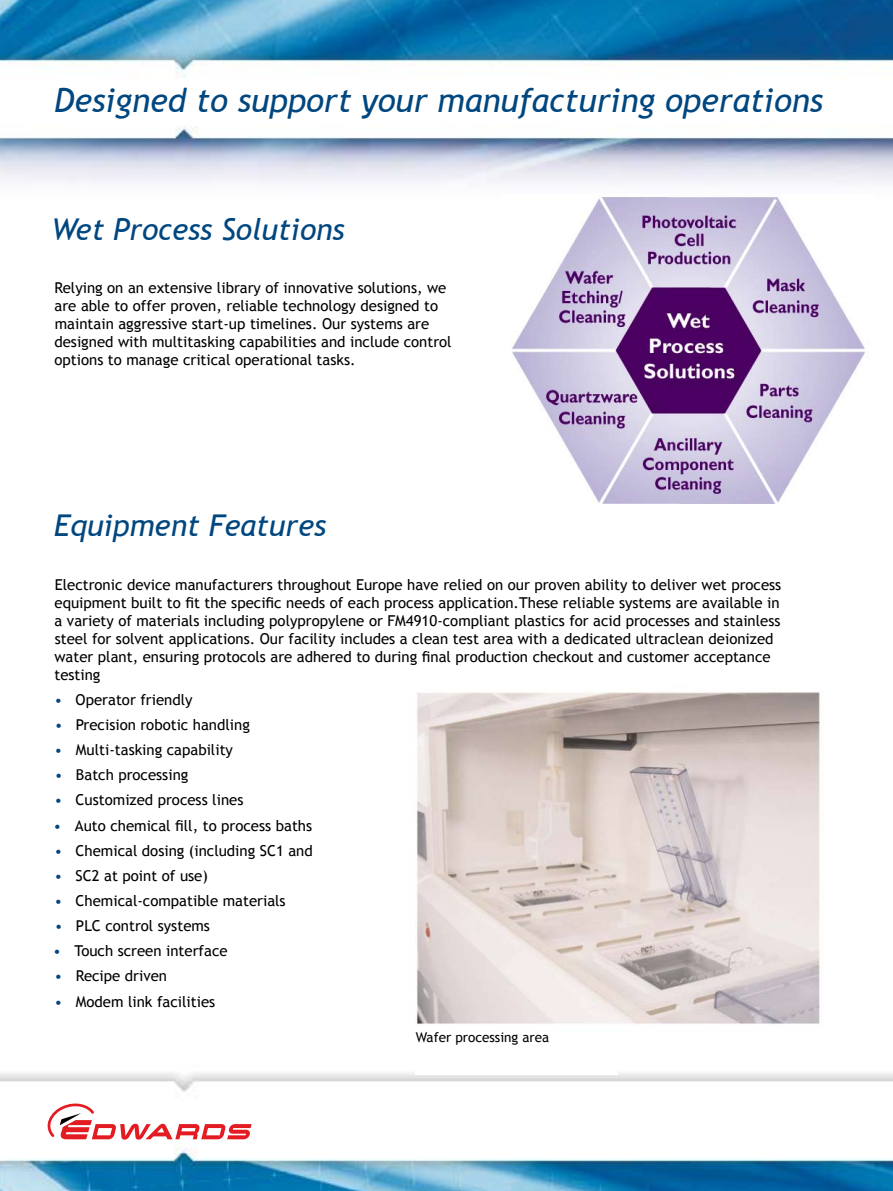
<style>
.page{position:relative;width:893px;height:1191px;background:#fff}
.page>*{position:absolute;margin:0;border:0;box-sizing:border-box;transform-origin:0 0}
.t1{font:italic 33px "Trebuchet MS";color:#00467f}
.t2{font:italic 30px "Trebuchet MS";color:#00467f}
.t3{font:15px/25.2px "Trebuchet MS";color:#000}
.t4{font:15px/25.2px "Trebuchet MS";color:#00467f;text-align:justify}
.t5{font:13.5px "Trebuchet MS";color:#000}
</style>
<div class="page">
<img style="left:0;top:0;width:893px;height:1191px">
<svg style="left:48px;top:1103px;width:204px;height:36px"></svg>
<img style="left:410px;top:674px;width:426px;height:389px">
<img style="left:502px;top:194px;width:372px;height:313px">
<div style="left:415px;top:1032px;width:203px;height:43px;background:#fff"></div>
<h1 class="t1" style="left:54px;top:81px;width:770px">Designed to support your manufacturing operations</h1>
<h2 class="t2" style="left:52px;top:211px;width:294px">Wet Process Solutions</h2>
<p class="t3" style="left:54px;top:279px;width:399px;line-height:18px">Relying on an extensive library of innovative solutions, we are able to offer proven, reliable technology designed to maintain aggressive start-up timelines. Our systems are designed with multitasking capabilities and include control options to manage critical operational tasks.</p>
<h2 class="t2" style="left:54px;top:508px;width:274px">Equipment Features</h2>
<p class="t3" style="left:54px;top:575px;width:728px;line-height:18px">Electronic device manufacturers throughout Europe have relied on our proven ability to deliver wet process equipment built to fit the specific needs of each process application.These reliable systems are available in a variety of materials including polypropylene or FM4910-compliant plastics for acid processes and stainless steel for solvent applications. Our facility includes a clean test area with a dedicated ultraclean deionized water plant, ensuring protocols are adhered to during final production checkout and customer acceptance testing</p>
<p class="t3" style="left:75px;top:687px;width:240px">Operator friendly<br>Precision robotic handling<br>Multi-tasking capability<br>Batch processing<br>Customized process lines<br>Auto chemical fill, to process baths<br>Chemical dosing (including SC1 and<br>SC2 at point of use)<br>Chemical-compatible materials<br>PLC control systems<br>Touch screen interface<br>Recipe driven<br>Modem link facilities</p>
<p class="t4" style="left:53px;top:687px;width:11px">• • • • • • • • • • • • •</p>
<p class="t5" style="left:416px;top:1029px;width:135px">Wafer processing area</p>
</div>
